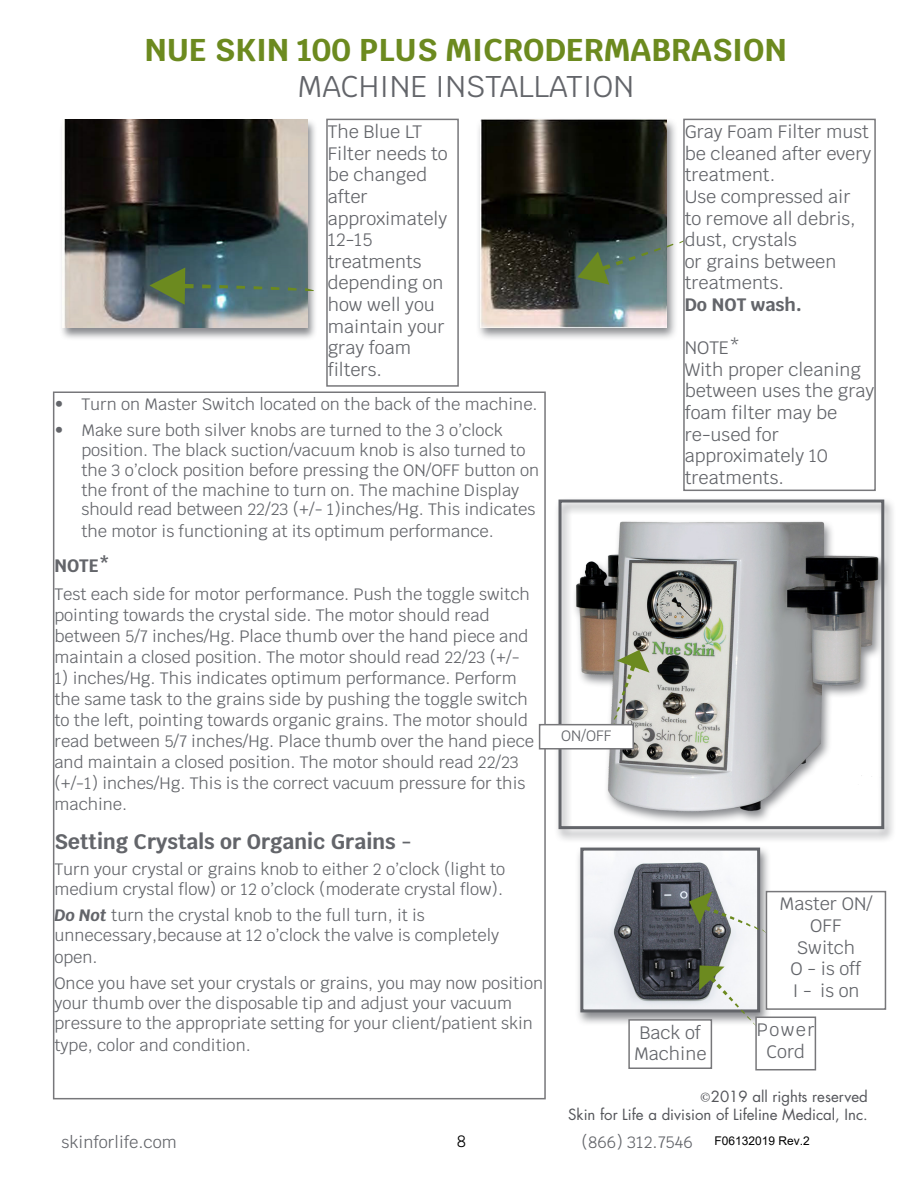
<style>
.page{position:relative;width:918px;height:1188px;background:#fff}
.page>*{position:absolute;margin:0;border:0;box-sizing:border-box;transform-origin:0 0}
.t1{font:700 31.5px "Krub";color:#6c8a1f}
.t2{font:30px "Krub";color:#63656a}
.t3{font:700 21px "Krub";color:#63656a}
.t4{font:18px/21.6px "Krub";color:#63656a}
.t5{font:700 18px "Krub";color:#63656a}
.t6{font:18px/21.6px "Krub";letter-spacing:.08em;color:#63656a;text-align:center}
.t7{font:16.5px/21px "Krub";color:#63656a}
.t8{font:16.5px "Krub";color:#000}
.t9{font:15px/18px "Futura Std";color:#54555a;text-align:right}
.t10{font:15px "Krub";color:#63656a}
.t11{font:12px "Arial";color:#000}
.s1{font-weight:700;font-style:italic}
.s2{font-family:"Minion Pro"}
</style>
<div class="page">
<div style="left:59px;top:118px;width:259px;height:222px;background:#63656a;opacity:.75"></div>
<img style="left:63px;top:119px;width:244px;height:209px">
<div style="left:326px;top:119px;width:133px;height:268px;border:2px solid #77777a"></div>
<svg style="left:149px;top:267px;width:45px;height:38px;background:#59714b"></svg>
<svg style="left:202px;top:285px;width:9px;height:3px"></svg>
<svg style="left:219px;top:285px;width:9px;height:3px"></svg>
<svg style="left:236px;top:286px;width:9px;height:3px"></svg>
<svg style="left:254px;top:286px;width:8px;height:3px"></svg>
<svg style="left:271px;top:287px;width:8px;height:3px"></svg>
<svg style="left:288px;top:287px;width:9px;height:3px"></svg>
<svg style="left:305px;top:288px;width:9px;height:3px"></svg>
<div style="left:476px;top:117px;width:202px;height:224px;background:#63656a;opacity:.75"></div>
<img style="left:480px;top:120px;width:186px;height:207px">
<svg style="left:577px;top:252px;width:71px;height:33px;background:#5c7962"></svg>
<svg style="left:654px;top:248px;width:7px;height:4px"></svg>
<svg style="left:667px;top:244px;width:6px;height:3px"></svg>
<div style="left:683px;top:119px;width:193px;height:372px;border:2px solid #77777a"></div>
<div style="left:554px;top:497px;width:342px;height:346px;background:#63656a;opacity:.75"></div>
<img style="left:563px;top:504px;width:317px;height:321px">
<div style="left:559px;top:500px;width:325px;height:329px;border:3px solid #63656a"></div>
<div style="left:53px;top:392px;width:493px;height:707px;border:2px solid #77777a"></div>
<div style="left:576px;top:845px;width:196px;height:181px;background:#63656a;opacity:.75"></div>
<img style="left:584px;top:852px;width:172px;height:156px">
<div style="left:580px;top:848px;width:180px;height:164px;border:3px solid #63656a"></div>
<svg style="left:699px;top:965px;width:58px;height:62px"></svg>
<div style="left:629px;top:1020px;width:82px;height:48px;background:#fff"></div>
<div style="left:628px;top:1019px;width:84px;height:50px;border:2px solid #77777a"></div>
<div style="left:756px;top:1017px;width:59px;height:53px;background:#fff"></div>
<div style="left:755px;top:1017px;width:61px;height:53px;border:2px solid #77777a"></div>
<svg style="left:689px;top:892px;width:77px;height:41px"></svg>
<div style="left:766px;top:892px;width:119px;height:117px;background:#fff"></div>
<div style="left:766px;top:891px;width:120px;height:119px;border:2px solid #77777a"></div>
<svg style="left:611px;top:650px;width:39px;height:78px;background:#a8ab9b"></svg>
<div style="left:540px;top:725px;width:93px;height:24px;background:#fff"></div>
<div style="left:539px;top:724px;width:95px;height:26px;border:2px solid #77777a"></div>
<p class="t1" style="left:145px;top:32px;width:644px">NUE SKIN 100 PLUS MICRODERMABRASION</p>
<p class="t2" style="left:297px;top:61px;width:338px">MACHINE INSTALLATION</p>
<p class="t4" style="left:328px;top:121px;width:122px">The Blue LT<br>Filter needs to be changed after</p>
<p class="t4" style="left:328px;top:208px;width:121px">approximately<br>12-15 treatments depending on</p>
<p class="t4" style="left:328px;top:294px;width:118px">how well you maintain your gray foam filters.</p>
<p class="t7" style="left:54px;top:393px;width:485px">• Turn on Master Switch located on the back of the machine.</p>
<p class="t7" style="left:81px;top:420px;width:459px;line-height:19.8px;text-indent:-27px">• Make sure both silver knobs are turned to the 3 o’clock position. The black suction/vacuum knob is also turned to the 3 o’clock position before pressing the ON/OFF button on the front of the machine to turn on. The machine Display should read between 22/23 (+/- 1)inches/Hg. This indicates</p>
<p class="t7" style="left:81px;top:521px;width:414px">the motor is functioning at its optimum performance.</p>
<p class="t5" style="left:54px;top:555px;width:57px">NOTE*</p>
<p class="t7" style="left:54px;top:584px;width:477px">Test each side for motor performance. Push the toggle switch pointing towards the crystal side. The motor should read between 5/7 inches/Hg. Place thumb over the hand piece and maintain a closed position. The motor should read 22/23 (+/-</p>
<p class="t7" style="left:54px;top:668px;width:481px">1) inches/Hg. This indicates optimum performance. Perform the same task to the grains side by pushing the toggle switch to the left, pointing towards organic grains. The motor should read between 5/7 inches/Hg. Place thumb over the hand piece and maintain a closed position. The motor should read 22/23 (+/-1) inches/Hg. This is the correct vacuum pressure for this machine.</p>
<p class="t3" style="left:54px;top:829px;width:358px">Setting Crystals or Organic Grains -</p>
<p class="t7" style="left:54px;top:859px;width:452px;line-height:19.8px">Turn your crystal or grains knob to either 2 o’clock (light to medium crystal flow) or 12 o’clock (moderate crystal flow).</p>
<p class="t7" style="left:54px;top:906px;width:446px;line-height:19.8px"><span class="s1">Do Not</span> turn the crystal knob to the full turn, it is unnecessary,because at 12 o’clock the valve is completely</p>
<p class="t7" style="left:54px;top:947px;width:45px">open.</p>
<p class="t7" style="left:54px;top:974px;width:490px;line-height:19.8px">Once you have set your crystals or grains, you may now position your thumb over the disposable tip and adjust your vacuum pressure to the appropriate setting for your client/patient skin</p>
<p class="t7" style="left:54px;top:1034px;width:198px">type, color and condition.</p>
<p class="t4" style="left:685px;top:121px;width:188px">Gray Foam Filter must be cleaned after every treatment.</p>
<p class="t4" style="left:685px;top:186px;width:173px">Use compressed air to remove all debris, dust, crystals</p>
<p class="t4" style="left:685px;top:251px;width:153px">or grains between treatments.</p>
<p class="t5" style="left:685px;top:294px;width:118px">Do NOT wash.</p>
<p class="t4" style="left:685px;top:337px;width:57px">NOTE*</p>
<p class="t4" style="left:685px;top:359px;width:191px">With proper cleaning between uses the gray foam filter may be</p>
<p class="t4" style="left:685px;top:424px;width:145px">re-used for approximately 10 treatments.</p>
<p class="t10" style="left:561px;top:723px;width:52px">ON/OFF</p>
<p class="t4" style="left:640px;top:1022px;width:63px">Back of</p>
<p class="t4" style="left:634px;top:1043px;width:74px">Machine</p>
<p class="t4" style="left:779px;top:893px;width:95px;text-align:center">Master ON/<br>OFF</p>
<p class="t4" style="left:797px;top:937px;width:60px">Switch</p>
<p class="t4" style="left:791px;top:958px;width:72px">O - is off</p>
<p class="t4" style="left:792px;top:980px;width:69px">I - is on</p>
<p class="t6" style="left:757px;top:1019px;width:59px">Power<br>Cord</p>
<p class="t9" style="left:568px;top:1088px;width:301px"><span class="s2">©</span>2019 all rights reserved<br>Skin for Life a division of Lifeline Medical, Inc.</p>
<p class="t7" style="left:62px;top:1132px;width:117px">skinforlife.com</p>
<p class="t7" style="left:582px;top:1132px;width:113px">(866) 312.7546</p>
<p class="t8" style="left:457px;top:1127px;width:11px">8</p>
<p class="t11" style="left:715px;top:1132px;width:97px">F06132019 Rev.2</p>
</div>
